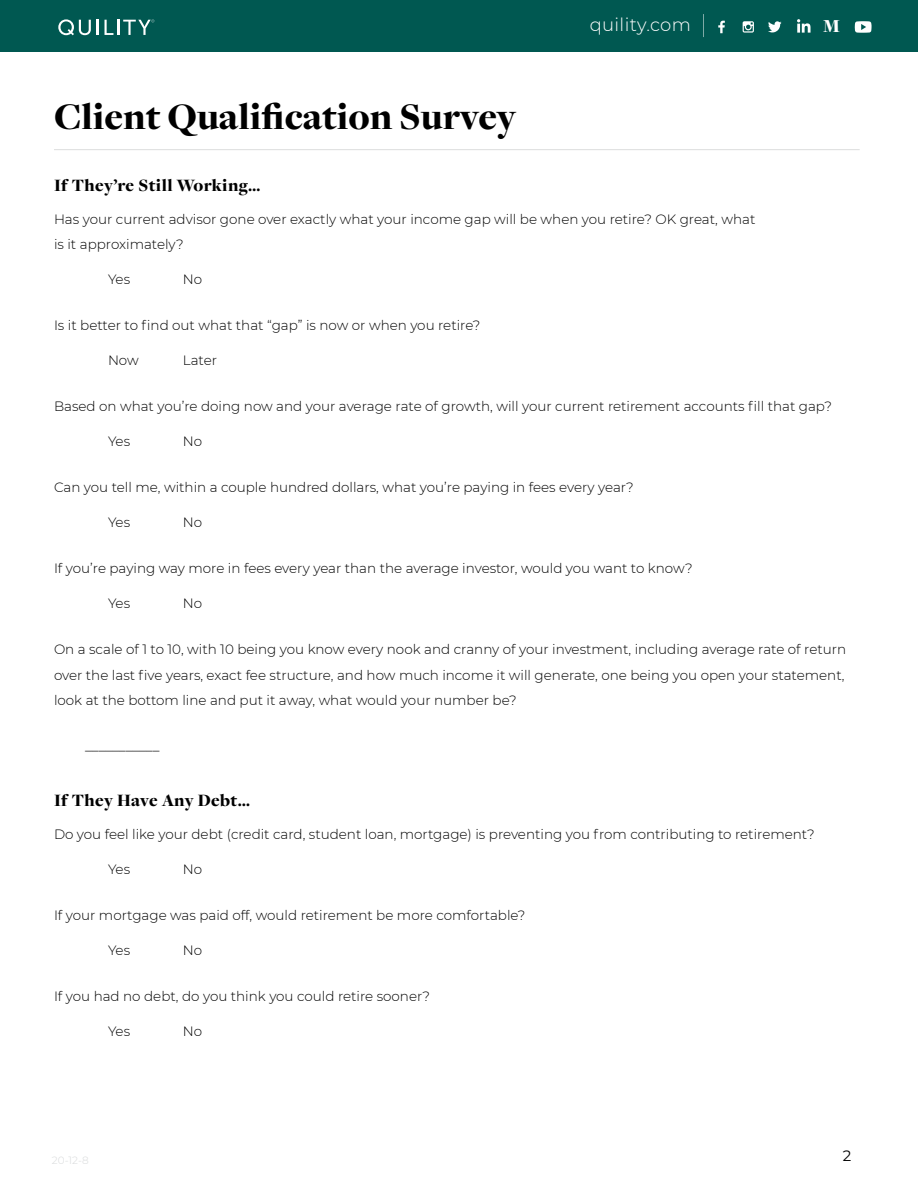
<style>
.page{position:relative;width:918px;height:1188px;background:#fff}
.page>*{position:absolute;margin:0;border:0;box-sizing:border-box;transform-origin:0 0}
.t1{font:900 39px "Freight Disp Pro";color:#000}
.t2{font:900 19.05px "Freight Disp Pro";color:#fff}
.t3{font:900 18px "Freight Disp Pro";letter-spacing:.02em;color:#000}
.t4{font:300 18px "Montserrat";letter-spacing:.02em;color:#fff}
.t5{font:15px "Montserrat";color:#000}
.t6{font:300 13.5px/25.5px "Montserrat";color:#000}
.t7{font:300 10.5px "Montserrat";color:#d7d9da}
</style>
<div class="page">
<div style="left:0;top:0;width:918px;height:52px;background:#005851"></div>
<svg style="left:58px;top:19px;width:33px;height:16px"></svg>
<hr style="left:96px;top:20px;width:3px;height:15px;background:#fff">
<svg style="left:105px;top:19px;width:49px;height:16px"></svg>
<svg style="left:703px;top:14px;width:1px;height:23px"></svg>
<svg style="left:718px;top:20px;width:7px;height:14px"></svg>
<svg style="left:742px;top:21px;width:12px;height:12px"></svg>
<svg style="left:768px;top:21px;width:14px;height:12px"></svg>
<svg style="left:797px;top:19px;width:14px;height:14px"></svg>
<svg style="left:855px;top:21px;width:17px;height:12px"></svg>
<hr style="left:54px;top:149px;width:806px;height:1px;background:#dcddde">
<h3 class="t4" style="left:590px;top:13px;width:103px">quility.com</h3>
<h2 class="t2" style="left:823px;top:14px;width:18px">M</h2>
<h1 class="t1" style="left:54px;top:91px;width:464px">Client Qualification Survey</h1>
<h3 class="t3" style="left:54px;top:174px;width:208px">If They’re Still Working…</h3>
<p class="t6" style="left:54px;top:206px;width:703px">Has your current advisor gone over exactly what your income gap will be when you retire? OK great, what is it approximately?</p>
<p class="t6" style="left:108px;top:266px;width:24px">Yes</p>
<p class="t6" style="left:183px;top:266px;width:21px">No</p>
<p class="t6" style="left:54px;top:312px;width:428px">Is it better to find out what that “gap” is now or when you retire?</p>
<p class="t6" style="left:108px;top:347px;width:32px">Now</p>
<p class="t6" style="left:183px;top:347px;width:36px">Later</p>
<p class="t6" style="left:54px;top:393px;width:779px">Based on what you’re doing now and your average rate of growth, will your current retirement accounts fill that gap?</p>
<p class="t6" style="left:108px;top:428px;width:24px">Yes</p>
<p class="t6" style="left:183px;top:428px;width:21px">No</p>
<p class="t6" style="left:54px;top:474px;width:581px">Can you tell me, within a couple hundred dollars, what you’re paying in fees every year?</p>
<p class="t6" style="left:108px;top:509px;width:24px">Yes</p>
<p class="t6" style="left:183px;top:509px;width:21px">No</p>
<p class="t6" style="left:54px;top:555px;width:640px">If you’re paying way more in fees every year than the average investor, would you want to know?</p>
<p class="t6" style="left:108px;top:590px;width:24px">Yes</p>
<p class="t6" style="left:183px;top:590px;width:21px">No</p>
<p class="t6" style="left:54px;top:636px;width:794px;text-align:justify">On a scale of 1 to 10, with 10 being you know every nook and cranny of your investment, including average rate of return over the last five years, exact fee structure, and how much income it will generate, one being you open your statement, look at the bottom line and put it away, what would your number be?</p>
<p class="t6" style="left:85px;top:733px;width:76px">___________</p>
<h3 class="t3" style="left:54px;top:789px;width:198px">If They Have Any Debt…</h3>
<p class="t6" style="left:54px;top:821px;width:762px">Do you feel like your debt (credit card, student loan, mortgage) is preventing you from contributing to retirement?</p>
<p class="t6" style="left:108px;top:856px;width:24px">Yes</p>
<p class="t6" style="left:183px;top:856px;width:21px">No</p>
<p class="t6" style="left:54px;top:902px;width:473px">If your mortgage was paid off, would retirement be more comfortable?</p>
<p class="t6" style="left:108px;top:937px;width:24px">Yes</p>
<p class="t6" style="left:183px;top:937px;width:21px">No</p>
<p class="t6" style="left:54px;top:983px;width:378px">If you had no debt, do you think you could retire sooner?</p>
<p class="t6" style="left:108px;top:1018px;width:24px">Yes</p>
<p class="t6" style="left:183px;top:1018px;width:21px">No</p>
<p class="t7" style="left:52px;top:1153px;width:38px">20-12-8</p>
<p class="t5" style="left:843px;top:1146px;width:10px">2</p>
</div>
